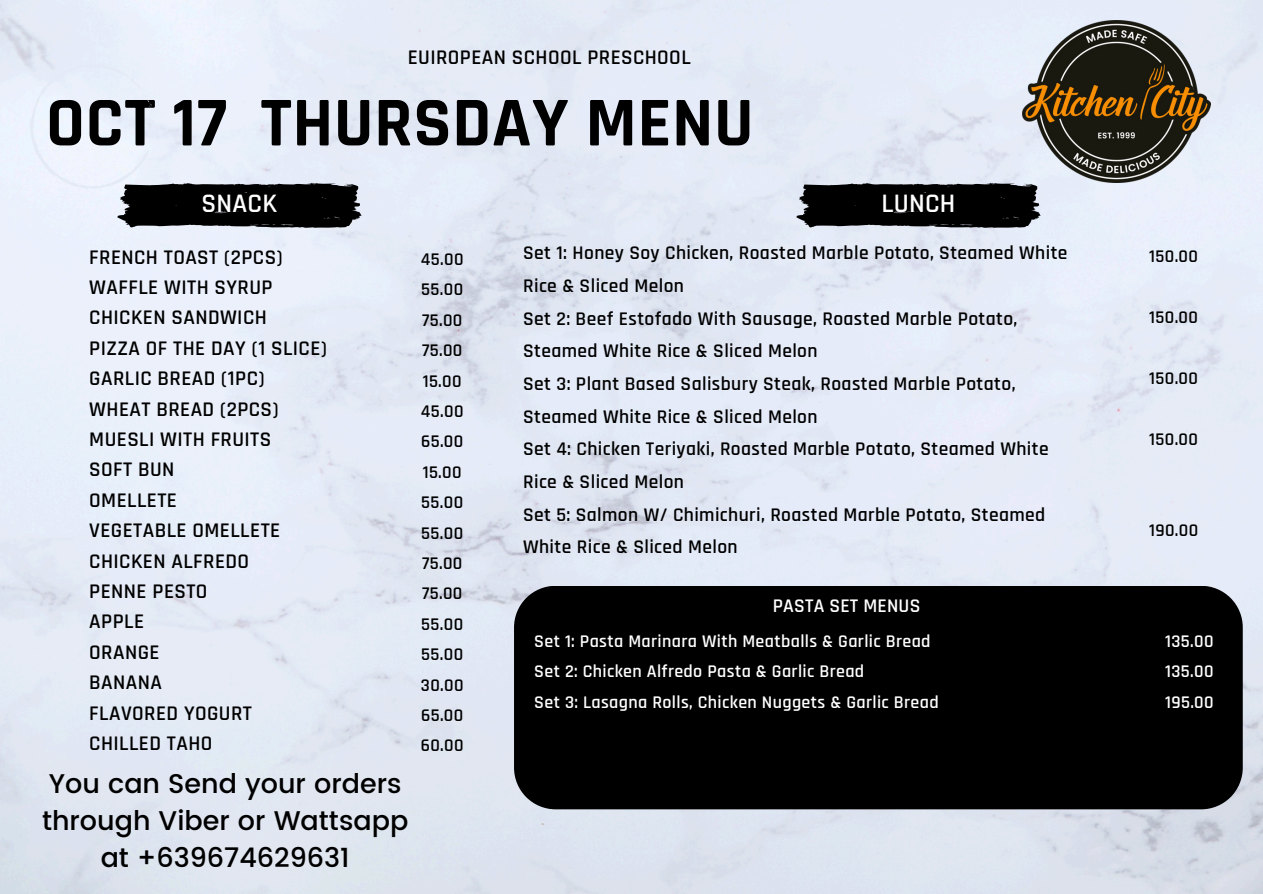
<style>
.page{position:relative;width:1263px;height:894px;background:#fff}
.page>*{position:absolute;margin:0;border:0;box-sizing:border-box;transform-origin:0 0}
.t1{font:700 70.65px "Rajdhani";letter-spacing:.01em;color:#000}
.t2{font:500 27px/37.2px "Poppins";color:#000;text-align:center}
.t3{font:600 27px "Rajdhani";letter-spacing:.01em;color:#fff}
.t4{font:600 21px/30.3px "Rajdhani";letter-spacing:.02em;color:#000}
.t5{font:600 19.5px/32.7px "Rajdhani";letter-spacing:.02em;color:#000}
.t6{font:600 19.5px "Rajdhani";letter-spacing:.01em;color:#fff}
.t7{font:600 18px "Rajdhani";letter-spacing:.02em;color:#fff}
.t8{font:600 18px "Rajdhani";letter-spacing:.02em;color:#000}
</style>
<div class="page">
<img style="left:0;top:0;width:1263px;height:893px">
<svg style="left:796px;top:183px;width:244px;height:45px"></svg>
<div style="left:514px;top:585px;width:729px;height:224px;background:#000"></div>
<svg style="left:13px;top:47px;width:348px;height:181px"></svg>
<img style="left:1023px;top:20px;width:187px;height:162px">
<p class="t4" style="left:408px;top:42px;width:284px">EUIROPEAN SCHOOL PRESCHOOL</p>
<p class="t1" style="left:46px;top:80px;width:709px">OCT 17 THURSDAY MENU</p>
<p class="t3" style="left:201px;top:186px;width:77px">SNACK</p>
<p class="t3" style="left:881px;top:186px;width:76px">LUNCH</p>
<p class="t4" style="left:89px;top:242px;width:239px">FRENCH TOAST (2PCS)<br>WAFFLE WITH SYRUP<br>CHICKEN SANDWICH<br>PIZZA OF THE DAY (1 SLICE)<br>GARLIC BREAD (1PC)<br>WHEAT BREAD (2PCS)<br>MUESLI WITH FRUITS<br>SOFT BUN<br>OMELLETE<br>VEGETABLE OMELLETE<br>CHICKEN ALFREDO<br>PENNE PESTO<br>APPLE<br>ORANGE<br>BANANA<br>FLAVORED YOGURT<br>CHILLED TAHO</p>
<p class="t8" style="left:421px;top:248px;width:44px">45.00</p>
<h4 class="t8" style="left:421px;top:278px;width:43px">55.00</h4>
<h1 class="t8" style="left:422px;top:309px;width:42px">75.00</h1>
<p class="t8" style="left:422px;top:339px;width:42px">75.00</p>
<h2 class="t8" style="left:423px;top:370px;width:40px">15.00</h2>
<p class="t8" style="left:421px;top:400px;width:44px">45.00</p>
<h2 class="t8" style="left:421px;top:430px;width:44px">65.00</h2>
<h5 class="t8" style="left:423px;top:461px;width:40px">15.00</h5>
<h4 class="t8" style="left:421px;top:491px;width:43px">55.00</h4>
<p class="t8" style="left:421px;top:521px;width:43px">55.00</p>
<p class="t8" style="left:422px;top:552px;width:42px">75.00</p>
<p class="t8" style="left:422px;top:582px;width:42px">75.00</p>
<p class="t8" style="left:421px;top:613px;width:43px">55.00</p>
<p class="t8" style="left:421px;top:643px;width:43px">55.00</p>
<p class="t8" style="left:421px;top:673px;width:44px">30.00</p>
<p class="t8" style="left:421px;top:704px;width:44px">65.00</p>
<p class="t8" style="left:421px;top:734px;width:44px">60.00</p>
<p class="t2" style="left:42px;top:764px;width:368px">You can Send your orders through Viber or Wattsapp at +639674629631</p>
<p class="t5" style="left:523px;top:237px;width:546px">Set 1: Honey Soy Chicken, Roasted Marble Potato, Steamed White Rice &amp; Sliced Melon<br>Set 2: Beef Estofado With Sausage, Roasted Marble Potato, Steamed White Rice &amp; Sliced Melon<br>Set 3: Plant Based Salisbury Steak, Roasted Marble Potato, Steamed White Rice &amp; Sliced Melon<br>Set 4: Chicken Teriyaki, Roasted Marble Potato, Steamed White Rice &amp; Sliced Melon<br>Set 5: Salmon W/ Chimichuri, Roasted Marble Potato, Steamed White Rice &amp; Sliced Melon</p>
<p class="t6" style="left:773px;top:594px;width:149px">PASTA SET MENUS</p>
<p class="t7" style="left:534px;top:629px;width:398px">Set 1: Pasta Marinara With Meatballs &amp; Garlic Bread</p>
<p class="t7" style="left:534px;top:660px;width:331px">Set 2: Chicken Alfredo Pasta &amp; Garlic Bread</p>
<p class="t7" style="left:534px;top:690px;width:406px">Set 3: Lasagna Rolls, Chicken Nuggets &amp; Garlic Bread</p>
<p class="t8" style="left:1149px;top:245px;width:50px">150.00</p>
<p class="t8" style="left:1149px;top:306px;width:50px">150.00</p>
<p class="t8" style="left:1149px;top:367px;width:50px">150.00</p>
<p class="t8" style="left:1149px;top:427px;width:50px">150.00</p>
<p class="t8" style="left:1149px;top:519px;width:51px">190.00</p>
<p class="t7" style="left:1165px;top:629px;width:50px">135.00</p>
<h4 class="t7" style="left:1165px;top:660px;width:50px">135.00</h4>
<p class="t7" style="left:1165px;top:690px;width:50px">195.00</p>
</div>
